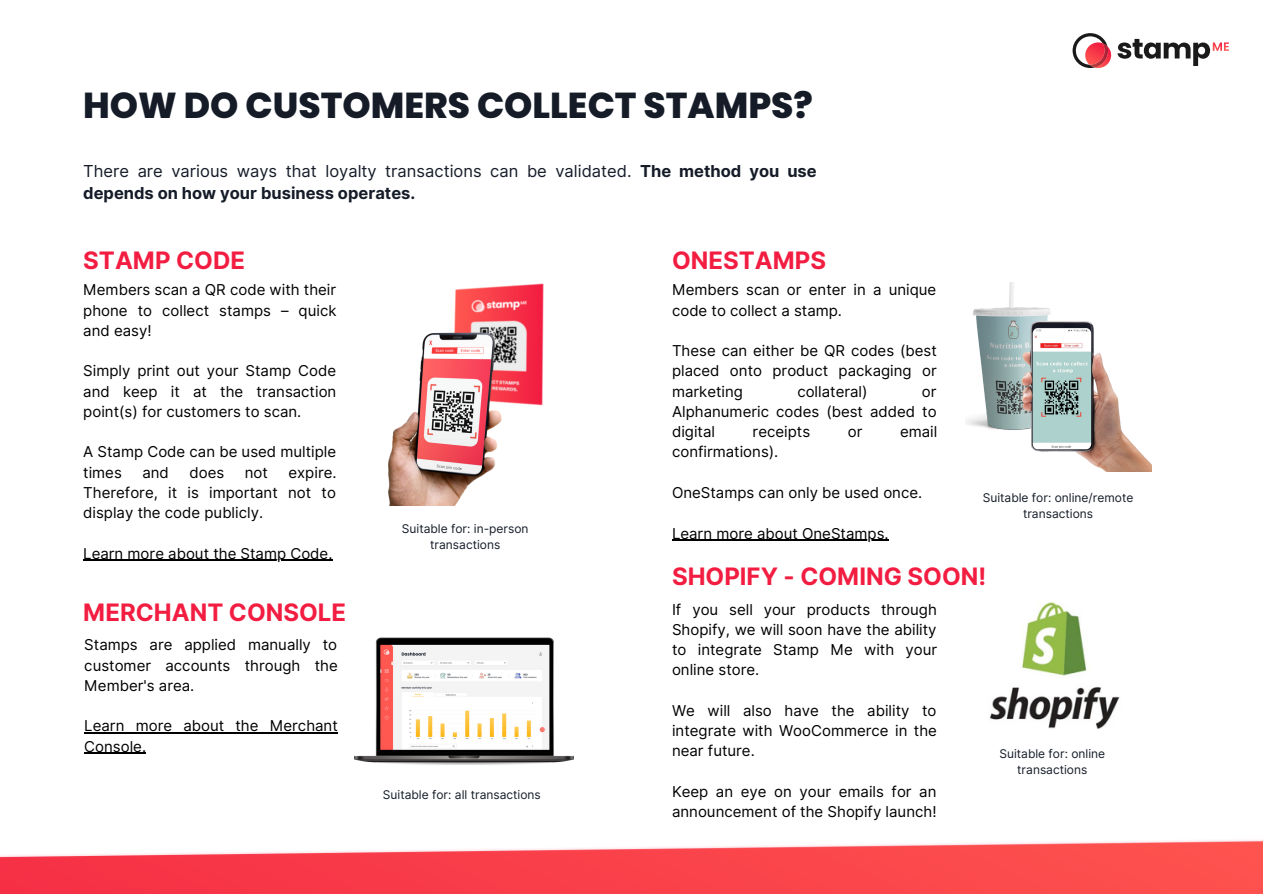
<style>
.page{position:relative;width:1263px;height:894px;background:#fff}
.page>*{position:absolute;margin:0;border:0;box-sizing:border-box;transform-origin:0 0}
.t1{font:800 36px "Poppins";color:#151c28}
.t2{font:700 24px "Inter";color:#f21d41}
.t3{font:16.5px/22.5px "Inter";color:#151c28}
.t4{font:15px/20.2px "Inter";color:#000;text-align:justify}
.t5{font:12px/16px "Inter";color:#151c28;text-align:center}
.s1{font-weight:700}
</style>
<div class="page">
<svg style="left:1072px;top:33px;width:39px;height:35px"></svg>
<svg style="left:1117px;top:39px;width:112px;height:27px"></svg>
<img style="left:388px;top:283px;width:156px;height:223px">
<img style="left:966px;top:282px;width:185px;height:189px">
<img style="left:327px;top:637px;width:247px;height:128px">
<img style="left:989px;top:602px;width:131px;height:127px">
<img style="left:0;top:840px;width:1263px;height:53px">
<hr style="left:83px;top:559px;width:249px;height:2px;background:#000">
<hr style="left:672px;top:539px;width:217px;height:1px;background:#000">
<hr style="left:84px;top:732px;width:254px;height:1px;background:#000">
<hr style="left:84px;top:752px;width:62px;height:1px;background:#000">
<h1 class="t1" style="left:83px;top:80px;width:731px">HOW DO CUSTOMERS COLLECT STAMPS?</h1>
<p class="t3" style="left:83px;top:159px;width:735px">There are various ways that loyalty transactions can be validated. <span class="s1">The method you use depends on how your business operates.</span></p>
<h2 class="t2" style="left:83px;top:245px;width:163px">STAMP CODE</h2>
<h2 class="t2" style="left:672px;top:245px;width:156px">ONESTAMPS</h2>
<p class="t4" style="left:83px;top:280px;width:255px">Members scan a QR code with their phone to collect stamps – quick and easy!</p>
<p class="t4" style="left:83px;top:361px;width:255px">Simply print out your Stamp Code and keep it at the transaction point(s) for customers to scan.</p>
<p class="t4" style="left:83px;top:442px;width:254px">A Stamp Code can be used multiple times</p>
<p class="t4" style="left:83px;top:462px;width:255px;text-indent:205px">expire.<br>Therefore, it is important not to display the code publicly.</p>
<p class="t4" style="left:83px;top:543px;width:251px">Learn more about the Stamp Code.</p>
<p class="t4" style="left:142px;top:462px;width:28px">and</p>
<p class="t4" style="left:189px;top:462px;width:36px">does</p>
<p class="t4" style="left:245px;top:462px;width:25px">not</p>
<p class="t5" style="left:402px;top:520px;width:128px">Suitable for: in-person transactions</p>
<p class="t4" style="left:672px;top:280px;width:266px">Members scan or enter in a unique code to collect a stamp.</p>
<p class="t4" style="left:672px;top:340px;width:266px">These can either be QR codes (best placed onto product packaging or marketing</p>
<p class="t4" style="left:797px;top:381px;width:72px">collateral)</p>
<p class="t4" style="left:672px;top:381px;width:266px;text-indent:250px">or Alphanumeric codes (best added to digital</p>
<p class="t4" style="left:753px;top:421px;width:59px">receipts</p>
<p class="t4" style="left:848px;top:421px;width:16px">or</p>
<p class="t4" style="left:900px;top:421px;width:39px">email</p>
<p class="t4" style="left:672px;top:442px;width:108px">confirmations).</p>
<p class="t4" style="left:672px;top:482px;width:252px">OneStamps can only be used once.</p>
<p class="t4" style="left:672px;top:522px;width:218px">Learn more about OneStamps.</p>
<p class="t5" style="left:983px;top:489px;width:152px">Suitable for: online/remote transactions</p>
<h2 class="t2" style="left:83px;top:598px;width:264px">MERCHANT CONSOLE</h2>
<p class="t4" style="left:84px;top:634px;width:255px">Stamps are applied manually to customer accounts through the Member's area.</p>
<p class="t4" style="left:84px;top:715px;width:255px">Learn more about the Merchant<br>Console.</p>
<p class="t5" style="left:383px;top:786px;width:159px">Suitable for: all transactions</p>
<h2 class="t2" style="left:672px;top:562px;width:316px">SHOPIFY - COMING SOON!</h2>
<p class="t4" style="left:672px;top:598px;width:267px">If you sell your products through Shopify, we will soon have the ability to integrate Stamp Me with your online store.</p>
<p class="t4" style="left:672px;top:700px;width:266px">We will also have the ability to integrate with WooCommerce in the near future.</p>
<p class="t4" style="left:672px;top:781px;width:266px">Keep an eye on your emails for an announcement of the Shopify launch!</p>
<p class="t5" style="left:999px;top:745px;width:107px">Suitable for: online transactions</p>
</div>
